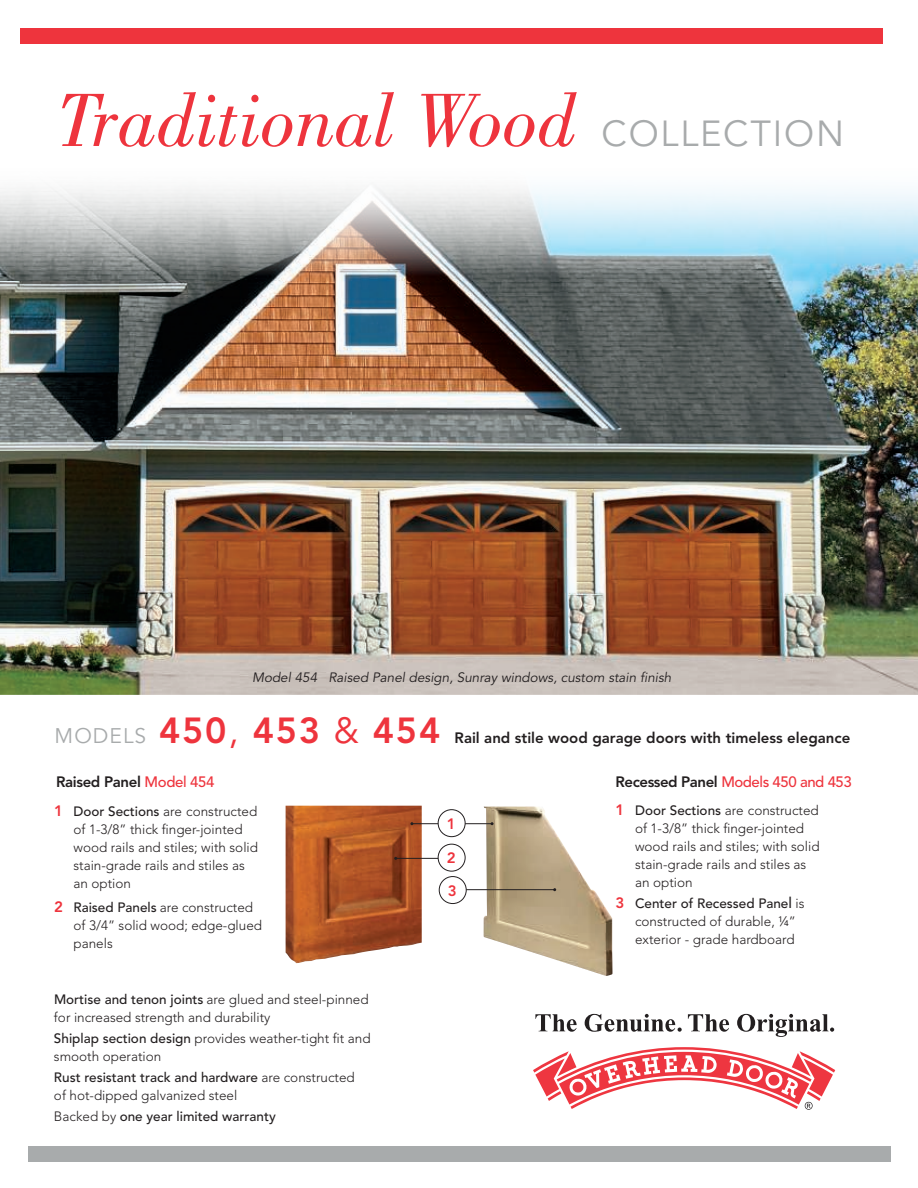
<style>
.page{position:relative;width:918px;height:1188px;background:#fff}
.page>*{position:absolute;margin:0;border:0;box-sizing:border-box;transform-origin:0 0}
.t1{font:italic 78px "Bodoni Std";color:#ee343d}
.t2{font:800 36px "Avenir LT Std";letter-spacing:.05em;color:#ee343d}
.t3{font:800 15px "Avenir LT Std";color:#231f20}
.t4{font:500 15px "Avenir LT Std";letter-spacing:-.03em;color:#ee343d}
.t5{font:800 15px "Avenir LT Std";letter-spacing:-.025em;color:#231f20}
.t6{font:800 15px/32.4px "Avenir LT Std";color:#ee343d}
.t7{font:300 13.5px/18px "Avenir LT Std";color:#231f20}
.t8{font:italic 13.5px "Avenir LT Std";color:#231f20}
.t9{font:500 13.5px "Avenir LT Std";color:#231f20}
.s1{font-family:"Avenir LT Std";font-style:normal;font-size:36px;color:#a8abac}
.s2{font-weight:400;font-size:21px;color:#a8abac}
.s3{font-weight:400}
.s4{font-weight:500;color:#ee343d}
.s5{font-weight:800;color:#231f20}
.s6{font-weight:800;font-size:15px;color:#ee343d}
.s7{font-weight:500}
.s8{font-weight:300}
.s9{font-weight:500;font-size:15px}
</style>
<div class="page">
<div style="left:20px;top:28px;width:863px;height:16px;background:#ee343d"></div>
<div style="left:28px;top:1146px;width:862px;height:16px;background:#a8abac"></div>
<svg style="left:535px;top:1014px;width:42px;height:18px"></svg>
<svg style="left:585px;top:1014px;width:97px;height:18px"></svg>
<svg style="left:688px;top:1014px;width:41px;height:18px"></svg>
<svg style="left:737px;top:1014px;width:97px;height:23px"></svg>
<svg style="left:533px;top:1047px;width:303px;height:62px"></svg>
<img style="left:0;top:187px;width:918px;height:507px">
<img style="left:484px;top:807px;width:129px;height:169px">
<img style="left:286px;top:806px;width:136px;height:157px">
<hr style="left:412px;top:823px;width:80px;height:1px;background:#231f20">
<hr style="left:396px;top:858px;width:57px;height:1px;background:#231f20">
<hr style="left:451px;top:889px;width:104px;height:1px;background:#231f20">
<div style="left:438px;top:844px;width:27px;height:27px;background:#fff;border-radius:50%"></div>
<div style="left:438px;top:844px;width:28px;height:28px;border:1px solid #231f20;border-radius:50%"></div>
<div style="left:439px;top:877px;width:27px;height:27px;background:#fff;border-radius:50%"></div>
<div style="left:439px;top:876px;width:28px;height:28px;border:1px solid #231f20;border-radius:50%"></div>
<div style="left:438px;top:810px;width:27px;height:27px;background:#fff;border-radius:50%"></div>
<div style="left:438px;top:809px;width:28px;height:28px;border:1px solid #231f20;border-radius:50%"></div>
<h1 class="t1" style="left:56px;top:73px;width:789px">Traditional Wood <span class="s1">COLLECTION</span></h1>
<p class="t8" style="left:252px;top:672px;width:421px">Model 454 Raised Panel design, Sunray windows, custom stain finish</p>
<h2 class="t2" style="left:55px;top:715px;width:387px"><span class="s2">MODELS</span> 450<span class="s3">,</span> 453 <span class="s3">&amp;</span> 454</h2>
<p class="t3" style="left:455px;top:731px;width:397px">Rail and stile wood garage doors with timeless elegance</p>
<p class="t5" style="left:56px;top:775px;width:160px">Raised Panel <span class="s4">Model 454</span></p>
<p class="t4" style="left:616px;top:775px;width:238px"><span class="s5">Recessed Panel</span> Models 450 and 453</p>
<p class="t7" style="left:73px;top:803px;width:186px;text-indent:-19px"><span class="s6">1</span> <span class="s7">Door Sections</span> are constructed of 1-3/8” thick finger-jointed wood rails and stiles; with solid stain-grade rails and stiles as an option</p>
<p class="t7" style="left:74px;top:899px;width:190px;text-indent:-20px"><span class="s6">2</span> <span class="s7">Raised Panels</span> are constructed of 3/4” solid wood; edge-glued panels</p>
<p class="t7" style="left:54px;top:991px;width:316px"><span class="s7">Mortise and tenon joints</span> are glued and steel-pinned for increased strength and durability</p>
<p class="t7" style="left:54px;top:1030px;width:318px"><span class="s7">Shiplap section design</span> provides weather-tight fit and smooth operation</p>
<p class="t7" style="left:54px;top:1069px;width:302px"><span class="s7">Rust resistant track and hardware</span> are constructed of hot-dipped galvanized steel</p>
<p class="t9" style="left:54px;top:1110px;width:223px"><span class="s8">Backed by</span> one year limited warranty</p>
<p class="t6" style="left:447px;top:809px;width:10px">1</p>
<p class="t6" style="left:447px;top:843px;width:11px">2<br>3</p>
<p class="t7" style="left:635px;top:802px;width:186px;text-indent:-20px"><span class="s6">1</span> <span class="s7">Door Sections</span> are constructed of 1-3/8” thick finger-jointed wood rails and stiles; with solid stain-grade rails and stiles as an option</p>
<p class="t7" style="left:635px;top:895px;width:171px;text-indent:-19px"><span class="s6">3</span> <span class="s7">Center of Recessed Pane</span><span class="s9">l</span> is constructed of durable, ¼” exterior - grade hardboard</p>
</div>
